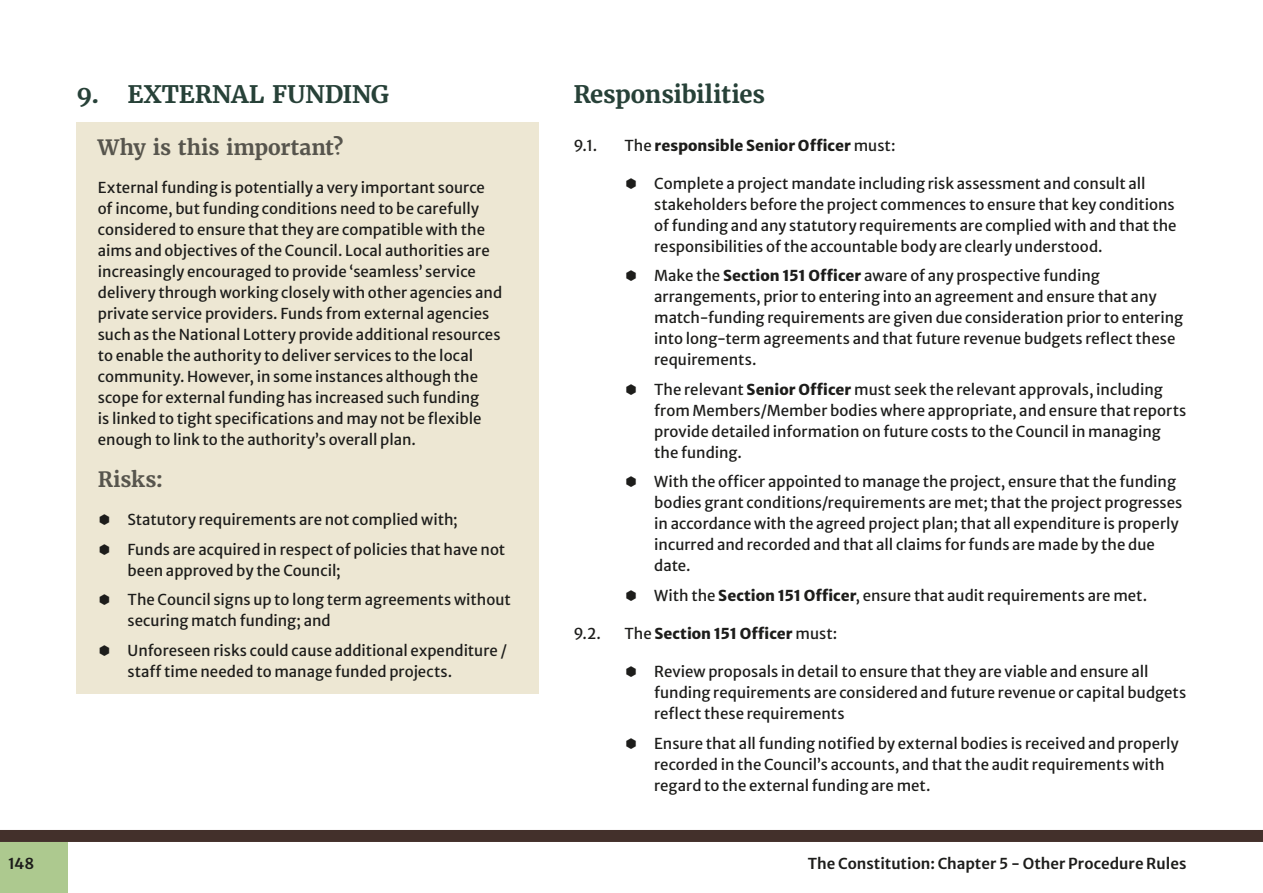
<style>
.page{position:relative;width:1263px;height:893px;background:#fff}
.page>*{position:absolute;margin:0;border:0;box-sizing:border-box;transform-origin:0 0}
.H2__1__Level_1{font:700 24px "Merriweather";color:#274138}
.H2_Responsibilities{font:700 24px "Merriweather";letter-spacing:-.01em;color:#274138}
.H3_shaded{font:700 21px "Merriweather";letter-spacing:-.005em;color:#57554d}
.Para_shaded{font:15px/21px "Merriweather Sans";color:#1d1d1b}
.t1{font:800 15px "Merriweather Sans";color:#1d1d1b}
.t2{font:600 15px "Merriweather Sans";color:#1d1d1b}
.s1{font-weight:400}
.s2{font-weight:800}
</style>
<div class="page">
<div style="left:0;top:830px;width:1263px;height:12px;background:#43302b"></div>
<div style="left:0;top:842px;width:68px;height:51px;background:#adc98f"></div>
<div style="left:77px;top:122px;width:462px;height:52px;background:#ede7d3"></div>
<div style="left:77px;top:166px;width:462px;height:296px;background:#ede7d3"></div>
<div style="left:77px;top:454px;width:462px;height:52px;background:#ede7d3"></div>
<div style="left:77px;top:498px;width:462px;height:44px;background:#ede7d3"></div>
<div style="left:77px;top:527px;width:462px;height:66px;background:#ede7d3"></div>
<div style="left:77px;top:578px;width:462px;height:65px;background:#ede7d3"></div>
<div style="left:77px;top:628px;width:462px;height:66px;background:#ede7d3"></div>
<h2 class="H2__1__Level_1" style="left:77px;top:79px;width:314px">9. EXTERNAL FUNDING</h2>
<h3 class="H3_shaded" style="left:98px;top:134px;width:247px">Why is this important?</h3>
<p class="Para_shaded" style="left:98px;top:175px;width:406px">External funding is potentially a very important source of income, but funding conditions need to be carefully considered to ensure that they are compatible with the aims and objectives of the Council. Local authorities are increasingly encouraged to provide ‘seamless’ service delivery through working closely with other agencies and private service providers. Funds from external agencies such as the National Lottery provide additional resources to enable the authority to deliver services to the local community. However, in some instances although the scope for external funding has increased such funding<br>is linked to tight specifications and may not be flexible enough to link to the authority’s overall plan.</p>
<h3 class="H3_shaded" style="left:98px;top:466px;width:67px">Risks:</h3>
<p class="Para_shaded" style="left:128px;top:508px;width:332px">Statutory requirements are not complied with;</p>
<p class="Para_shaded" style="left:128px;top:537px;width:379px">Funds are acquired in respect of policies that have not been approved by the Council;</p>
<p class="Para_shaded" style="left:128px;top:588px;width:385px">The Council signs up to long term agreements without securing match funding; and</p>
<p class="Para_shaded" style="left:128px;top:638px;width:381px">Unforeseen risks could cause additional expenditure / staff time needed to manage funded projects.</p>
<h2 class="H2_Responsibilities" style="left:573px;top:79px;width:193px">Responsibilities</h2>
<p class="Para_shaded" style="left:573px;top:133px;width:25px">9.1.</p>
<p class="t1" style="left:624px;top:132px;width:273px"><span class="s1">The</span> responsible Senior Officer <span class="s1">must:</span></p>
<p class="Para_shaded" style="left:654px;top:171px;width:524px">Complete a project mandate including risk assessment and consult all stakeholders before the project commences to ensure that key conditions of funding and any statutory requirements are complied with and that the responsibilities of the accountable body are clearly understood.</p>
<p class="Para_shaded" style="left:654px;top:264px;width:530px">Make the <span class="s2">Section 151 Officer</span> aware of any prospective funding arrangements, prior to entering into an agreement and ensure that any match-funding requirements are given due consideration prior to entering into long-term agreements and that future revenue budgets reflect these requirements.</p>
<p class="Para_shaded" style="left:654px;top:377px;width:534px">The relevant <span class="s2">Senior Officer</span> must seek the relevant approvals, including from Members/Member bodies where appropriate, and ensure that reports provide detailed information on future costs to the Council in managing the funding.</p>
<p class="Para_shaded" style="left:654px;top:470px;width:530px">With the officer appointed to manage the project, ensure that the funding bodies grant conditions/requirements are met; that the project progresses in accordance with the agreed project plan; that all expenditure is properly incurred and recorded and that all claims for funds are made by the due date.</p>
<p class="Para_shaded" style="left:654px;top:583px;width:495px">With the <span class="s2">Section 151 Officer</span>, ensure that audit requirements are met.</p>
<p class="Para_shaded" style="left:573px;top:621px;width:29px">9.2.</p>
<p class="t1" style="left:624px;top:620px;width:214px"><span class="s1">The</span> Section 151 Officer <span class="s1">must:</span></p>
<p class="Para_shaded" style="left:654px;top:659px;width:534px">Review proposals in detail to ensure that they are viable and ensure all funding requirements are considered and future revenue or capital budgets reflect these requirements</p>
<p class="Para_shaded" style="left:654px;top:731px;width:526px">Ensure that all funding notified by external bodies is received and properly recorded in the Council’s accounts, and that the audit requirements with regard to the external funding are met.</p>
<p class="t2" style="left:8px;top:851px;width:28px">148</p>
<p class="t2" style="left:808px;top:851px;width:380px">The Constitution: Chapter 5 - Other Procedure Rules</p>
</div>
